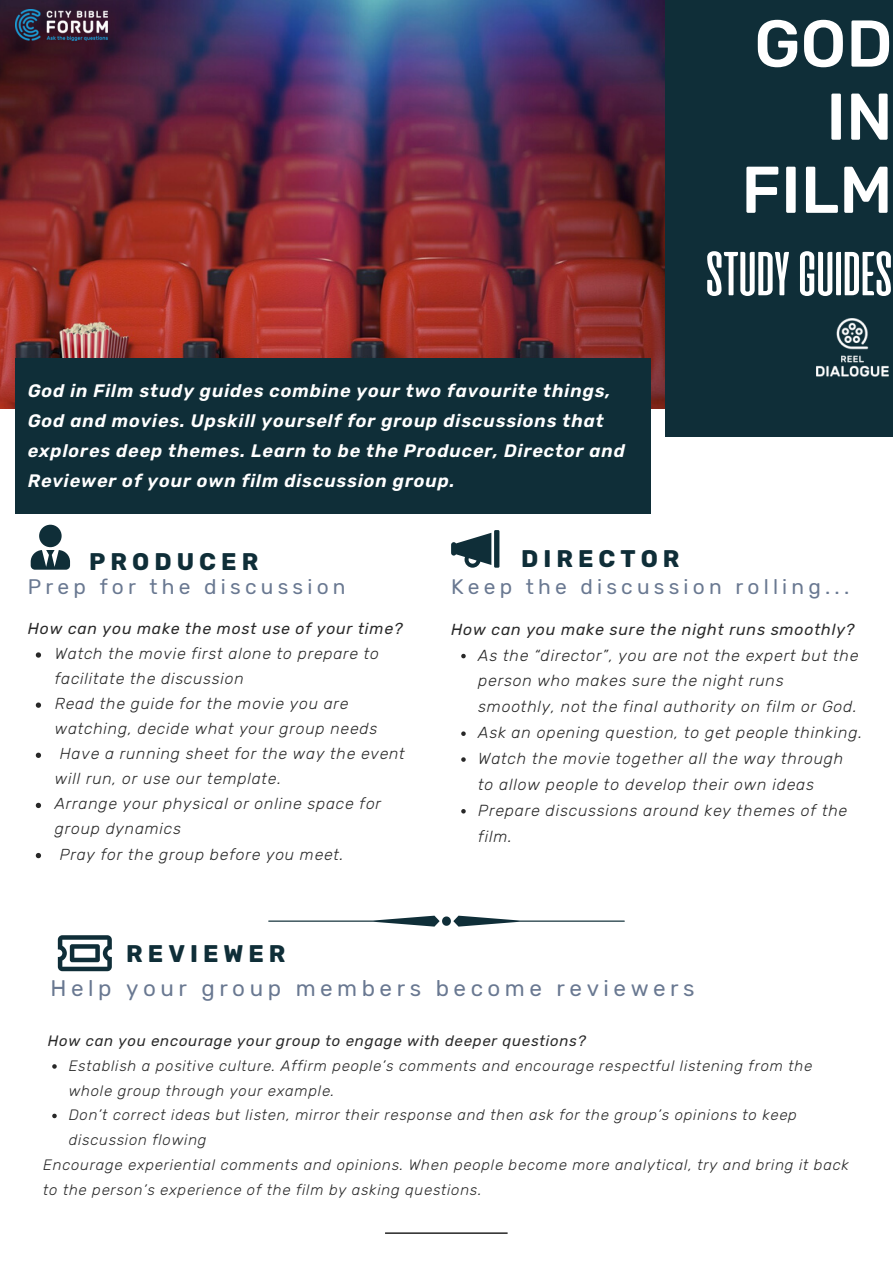
<style>
.page{position:relative;width:893px;height:1264px;background:#fff}
.page>*{position:absolute;margin:0;border:0;box-sizing:border-box;transform-origin:0 0}
.t1{font:73.5px "Cinematografica";color:#fff}
.t2{font:500 66px/73.1px "Rubik";color:#fff;text-align:right}
.t3{font:700 24px "Rubik";letter-spacing:.21em;color:#0f2e38}
.t4{font:22.5px "Rubik";letter-spacing:.2em;color:#697891}
.t5{font:21px "Rubik";letter-spacing:.2em;color:#697891}
.t6{font:italic 600 18px/30px "Rubik";letter-spacing:.05em;color:#fff}
.t7{font:italic 300 15.9px/25.8px "Rubik";letter-spacing:.05em;color:#282828}
.t8{font:italic 15.9px "Rubik";letter-spacing:.05em;color:#282828}
.t9{font:italic 300 15px/24.8px "Rubik";letter-spacing:.05em;color:#282828}
.t10{font:italic 15px "Rubik";letter-spacing:.05em;color:#282828}
</style>
<div class="page">
<img style="left:0;top:0;width:665px;height:408px">
<div style="left:665px;top:0;width:227px;height:436px;background:#0f2e38"></div>
<svg style="left:385px;top:1232px;width:122px;height:1px"></svg>
<svg style="left:31px;top:524px;width:39px;height:45px"></svg>
<img style="left:816px;top:318px;width:71px;height:59px">
<svg style="left:451px;top:530px;width:48px;height:37px"></svg>
<div style="left:16px;top:358px;width:635px;height:155px;background:#0f2e38"></div>
<svg style="left:58px;top:935px;width:54px;height:36px"></svg>
<img style="left:16px;top:9px;width:92px;height:32px">
<svg style="left:268px;top:915px;width:356px;height:11px"></svg>
<svg style="left:52px;top:1064px;width:5px;height:4px"></svg>
<svg style="left:52px;top:1113px;width:5px;height:5px"></svg>
<svg style="left:36px;top:652px;width:5px;height:5px"></svg>
<svg style="left:36px;top:702px;width:5px;height:5px"></svg>
<svg style="left:36px;top:752px;width:5px;height:6px"></svg>
<svg style="left:36px;top:802px;width:5px;height:6px"></svg>
<svg style="left:36px;top:853px;width:5px;height:5px"></svg>
<svg style="left:461px;top:654px;width:4px;height:4px"></svg>
<svg style="left:461px;top:731px;width:4px;height:5px"></svg>
<svg style="left:461px;top:757px;width:4px;height:4px"></svg>
<svg style="left:461px;top:809px;width:4px;height:4px"></svg>
<h2 class="t2" style="left:741px;top:7px;width:153px">GOD<br>IN<br>FILM</h2>
<h1 class="t1" style="left:705px;top:227px;width:189px">STUDYGUIDES</h1>
<p class="t6" style="left:28px;top:376px;width:598px">God in Film study guides combine your two favourite things, God and movies. Upskill yourself for group discussions that explores deep themes. Learn to be the Producer, Director and Reviewer of your own film discussion group.</p>
<h3 class="t3" style="left:89px;top:547px;width:171px">PRODUCER</h3>
<h3 class="t3" style="left:521px;top:544px;width:160px">DIRECTOR</h3>
<h3 class="t5" style="left:28px;top:575px;width:319px">Prep for the discussion</h3>
<h3 class="t5" style="left:451px;top:575px;width:399px">Keep the discussion rolling...</h3>
<p class="t8" style="left:28px;top:619px;width:376px">How can you make the most use of your time?</p>
<p class="t8" style="left:451px;top:620px;width:405px">How can you make sure the night runs smoothly?</p>
<p class="t7" style="left:55px;top:640px;width:326px">Watch the movie first alone to prepare to</p>
<p class="t7" style="left:55px;top:665px;width:190px">facilitate the discussion</p>
<p class="t7" style="left:55px;top:690px;width:295px">Read the guide for the movie you are</p>
<p class="t7" style="left:55px;top:715px;width:324px">watching, decide what your group needs</p>
<p class="t7" style="left:60px;top:741px;width:346px">Have a running sheet for the way the event</p>
<p class="t7" style="left:55px;top:766px;width:228px">will run, or use our template.</p>
<p class="t7" style="left:55px;top:791px;width:328px">Arrange your physical or online space for</p>
<p class="t7" style="left:55px;top:816px;width:128px">group dynamics</p>
<p class="t7" style="left:60px;top:841px;width:285px">Pray for the group before you meet.</p>
<p class="t7" style="left:478px;top:642px;width:385px">As the “director”, you are not the expert but the person who makes sure the night runs smoothly, not the final authority on film or God.<br>Ask an opening question, to get people thinking.<br>Watch the movie together all the way through to allow people to develop their own ideas Prepare discussions around key themes of the film.</p>
<h3 class="t3" style="left:126px;top:939px;width:161px">REVIEWER</h3>
<h3 class="t4" style="left:51px;top:974px;width:645px">Help your group members become reviewers</h3>
<p class="t10" style="left:48px;top:1032px;width:539px">How can you encourage your group to engage with deeper questions?</p>
<p class="t9" style="left:69px;top:1053px;width:745px">Establish a positive culture. Affirm people’s comments and encourage respectful listening from the whole group through your example.<br>Don’t correct ideas but listen, mirror their response and then ask for the group’s opinions to keep discussion flowing</p>
<p class="t9" style="left:43px;top:1152px;width:806px">Encourage experiential comments and opinions. When people become more analytical, try and bring it back to the person’s experience of the film by asking questions.</p>
</div>
